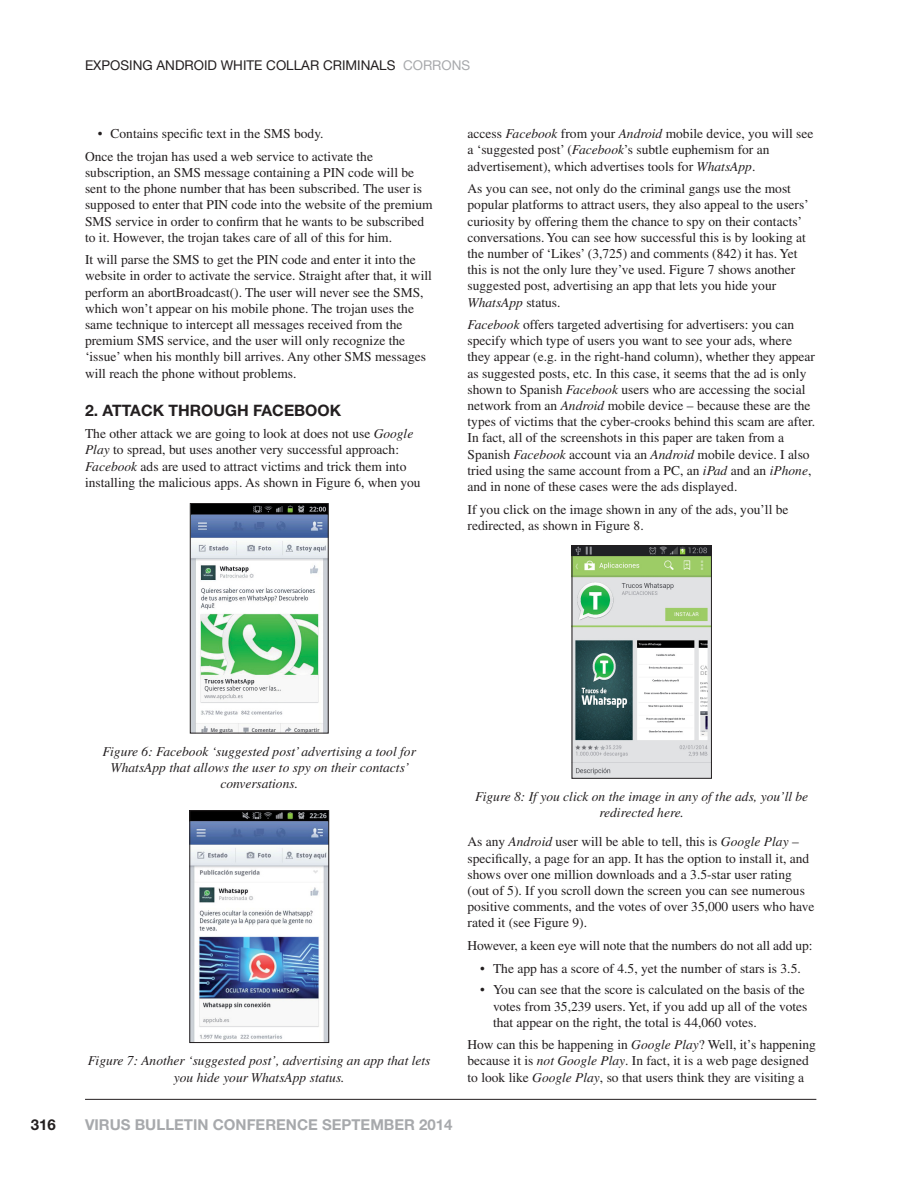
<style>
.page{position:relative;width:918px;height:1188px;background:#fff}
.page>*{position:absolute;margin:0;border:0;box-sizing:border-box;transform-origin:0 0}
.t1{font:700 15.75px "Helvetica Neue";color:#231f20}
.t2{font:700 15px "Helvetica Neue";color:#a7a9ac}
.t3{font:700 15px "Helvetica Neue";color:#231f20}
.t4{font:13.5px/16.2px "Times";color:#231f20}
.t5{font:italic 13.5px/16.2px "Times";color:#231f20;text-align:center}
.t6{font:13.5px "Helvetica Neue";color:#231f20}
.s1{color:#a7a9ac}
.s2{font-style:italic}
</style>
<div class="page">
<hr style="left:85px;top:1099px;width:731px;height:1px;background:#231f20">
<img style="left:574px;top:547px;width:136px;height:230px">
<div style="left:572px;top:545px;width:140px;height:234px;border:1px solid #231f20"></div>
<img style="left:192px;top:505px;width:135px;height:226px">
<div style="left:190px;top:503px;width:139px;height:230px;border:1px solid #231f20"></div>
<img style="left:191px;top:812px;width:136px;height:229px">
<div style="left:189px;top:810px;width:140px;height:233px;border:1px solid #231f20"></div>
<p class="t6" style="left:85px;top:61px;width:387px">EXPOSING ANDROID WHITE COLLAR CRIMINALS <span class="s1">CORRONS</span></p>
<p class="t4" style="left:85px;top:124px;width:289px;line-height:22.5px;text-indent:13px">• Contains specific text in the SMS body.<br>Once the trojan has used a web service to activate the</p>
<p class="t4" style="left:85px;top:166px;width:349px">subscription, an SMS message containing a PIN code will be sent to the phone number that has been subscribed. The user is supposed to enter that PIN code into the website of the premium SMS service in order to confirm that he wants to be subscribed to it. However, the trojan takes care of all of this for him.</p>
<p class="t4" style="left:85px;top:253px;width:348px">It will parse the SMS to get the PIN code and enter it into the website in order to activate the service. Straight after that, it will perform an abortBroadcast(). The user will never see the SMS, which won’t appear on his mobile phone. The trojan uses the same technique to intercept all messages received from the premium SMS service, and the user will only recognize the ‘issue’ when his monthly bill arrives. Any other SMS messages will reach the phone without problems.</p>
<p class="t1" style="left:85px;top:404px;width:258px">2. ATTACK THROUGH FACEBOOK</p>
<p class="t4" style="left:85px;top:427px;width:337px">The other attack we are going to look at does not use <span class="s2">Google Play</span> to spread, but uses another very successful approach:<br><span class="s2">Facebook</span> ads are used to attract victims and trick them into installing the malicious apps. As shown in Figure 6, when you</p>
<p class="t4" style="left:468px;top:127px;width:347px">access <span class="s2">Facebook</span> from your <span class="s2">Android</span> mobile device, you will see a ‘suggested post’ (<span class="s2">Facebook</span>’s subtle euphemism for an advertisement), which advertises tools for <span class="s2">WhatsApp</span>.</p>
<p class="t4" style="left:468px;top:182px;width:343px">As you can see, not only do the criminal gangs use the most popular platforms to attract users, they also appeal to the users’ curiosity by offering them the chance to spy on their contacts’ conversations. You can see how successful this is by looking at the number of ‘Likes’ (3,725) and comments (842) it has. Yet this is not the only lure they’ve used. Figure 7 shows another suggested post, advertising an app that lets you hide your <span class="s2">WhatsApp</span> status.</p>
<p class="t4" style="left:468px;top:318px;width:349px"><span class="s2">Facebook</span> offers targeted advertising for advertisers: you can specify which type of users you want to see your ads, where they appear (e.g. in the right-hand column), whether they appear as suggested posts, etc. In this case, it seems that the ad is only shown to Spanish <span class="s2">Facebook</span> users who are accessing the social network from an <span class="s2">Android</span> mobile device – because these are the types of victims that the cyber-crooks behind this scam are after.<br>In fact, all of the screenshots in this paper are taken from a Spanish <span class="s2">Facebook</span> account via an <span class="s2">Android</span> mobile device. I also tried using the same account from a PC, an <span class="s2">iPad</span> and an <span class="s2">iPhone</span>, and in none of these cases were the ads displayed.</p>
<p class="t4" style="left:468px;top:502px;width:323px">If you click on the image shown in any of the ads, you’ll be redirected, as shown in Figure 8.</p>
<p class="t5" style="left:103px;top:745px;width:315px">Figure 6: Facebook ‘suggested post’ advertising a tool for<br>WhatsApp that allows the user to spy on their contacts’ conversations.</p>
<p class="t5" style="left:88px;top:1054px;width:344px">Figure 7: Another ‘suggested post’, advertising an app that lets you hide your WhatsApp status.</p>
<p class="t3" style="left:31px;top:1119px;width:27px">316</p>
<p class="t2" style="left:85px;top:1119px;width:369px">VIRUS BULLETIN CONFERENCE SEPTEMBER 2014</p>
<p class="t5" style="left:475px;top:790px;width:335px">Figure 8: If you click on the image in any of the ads, you’ll be redirected here.</p>
<p class="t4" style="left:468px;top:835px;width:349px">As any <span class="s2">Android</span> user will be able to tell, this is <span class="s2">Google Play</span> – specifically, a page for an app. It has the option to install it, and shows over one million downloads and a 3.5-star user rating (out of 5). If you scroll down the screen you can see numerous positive comments, and the votes of over 35,000 users who have rated it (see Figure 9).</p>
<p class="t4" style="left:468px;top:939px;width:347px">However, a keen eye will note that the numbers do not all add up:</p>
<p class="t4" style="left:480px;top:961px;width:322px">• The app has a score of 4.5, yet the number of stars is 3.5.</p>
<p class="t4" style="left:493px;top:983px;width:316px;text-indent:-13px">• You can see that the score is calculated on the basis of the votes from 35,239 users. Yet, if you add up all of the votes that appear on the right, the total is 44,060 votes.</p>
<p class="t4" style="left:468px;top:1038px;width:350px">How can this be happening in <span class="s2">Google Play</span>? Well, it’s happening because it is <span class="s2">not Google Play</span>. In fact, it is a web page designed to look like <span class="s2">Google Play</span>, so that users think they are visiting a</p>
</div>
